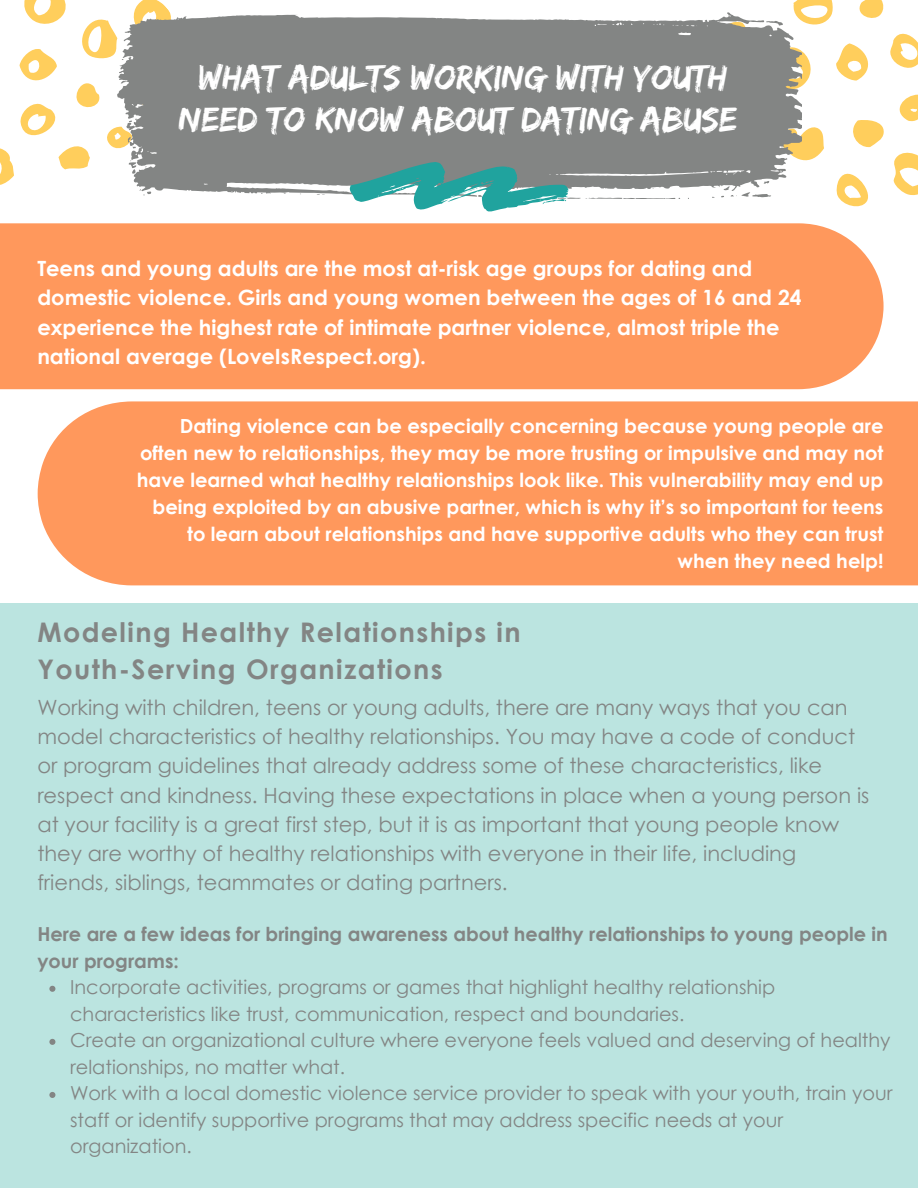
<style>
.page{position:relative;width:918px;height:1188px;background:#fff}
.page>*{position:absolute;margin:0;border:0;box-sizing:border-box;transform-origin:0 0}
.t1{font:36px/41.7px "Edo SZ";color:#fff}
.t2{font:700 27px "Century Gothic";letter-spacing:.05em;color:#838584}
.t3{font:21px/29.2px "Century Gothic";color:#838584}
.t4{font:700 21px/29.1px "Century Gothic";color:#fff}
.t5{font:700 19.5px/27px "Century Gothic";color:#fff;text-align:right}
.t6{font:19.35px/26.5px "Century Gothic";color:#838584}
.t7{font:700 19.35px/26.5px "Century Gothic";color:#838584}
</style>
<div class="page">
<div style="left:0;top:603px;width:918px;height:585px;background:#bbe4e0"></div>
<div style="left:38px;top:401px;width:880px;height:184px;background:#ff985c"></div>
<div style="left:0;top:223px;width:884px;height:166px;background:#ff985c"></div>
<svg style="left:49px;top:986px;width:6px;height:6px"></svg>
<svg style="left:49px;top:1039px;width:6px;height:6px"></svg>
<svg style="left:49px;top:1092px;width:6px;height:6px"></svg>
<div style="left:184px;top:14px;width:521px;height:181px;background:#838584"></div>
<svg style="left:0;top:0;width:184px;height:196px"></svg>
<svg style="left:705px;top:0;width:213px;height:207px"></svg>
<svg style="left:350px;top:162px;width:330px;height:50px"></svg>
<p class="t1" style="left:179px;top:56px;width:560px">\WHAT ADULTS WORKING WITH YOUTH<br>NEED TO KNOW ABOUT DATING ABUSE</p>
<p class="t4" style="left:37px;top:253px;width:766px">Teens and young adults are the most at-risk age groups for dating and domestic violence. Girls and young women between the ages of 16 and 24 experience the highest rate of intimate partner violence, almost triple the national average (LoveIsRespect.org).</p>
<p class="t5" style="left:137px;top:412px;width:748px">Dating violence can be especially concerning because young people are often new to relationships, they may be more trusting or impulsive and may not have learned what healthy relationships look like. This vulnerability may end up being exploited by an abusive partner, which is why it’s so important for teens to learn about relationships and have supportive adults who they can trust when they need help!</p>
<p class="t2" style="left:37px;top:614px;width:485px">Modeling Healthy Relationships in</p>
<p class="t2" style="left:37px;top:652px;width:407px">Youth-Serving Organizations</p>
<p class="t3" style="left:37px;top:692px;width:834px">Working with children, teens or young adults, there are many ways that you can model characteristics of healthy relationships. You may have a code of conduct or program guidelines that already address some of these characteristics, like respect and kindness. Having these expectations in place when a young person is at your facility is a great first step, but it is as important that young people know they are worthy of healthy relationships with everyone in their life, including friends, siblings, teammates or dating partners.</p>
<p class="t7" style="left:37px;top:920px;width:852px">Here are a few ideas for bringing awareness about healthy relationships to young people in your programs:</p>
<p class="t6" style="left:70px;top:973px;width:707px">Incorporate activities, programs or games that highlight healthy relationship characteristics like trust, communication, respect and boundaries.</p>
<p class="t6" style="left:70px;top:1026px;width:822px">Create an organizational culture where everyone feels valued and deserving of healthy relationships, no matter what.</p>
<p class="t6" style="left:70px;top:1080px;width:824px">Work with a local domestic violence service provider to speak with your youth, train your staff or identify supportive programs that may address specific needs at your organization.</p>
</div>
